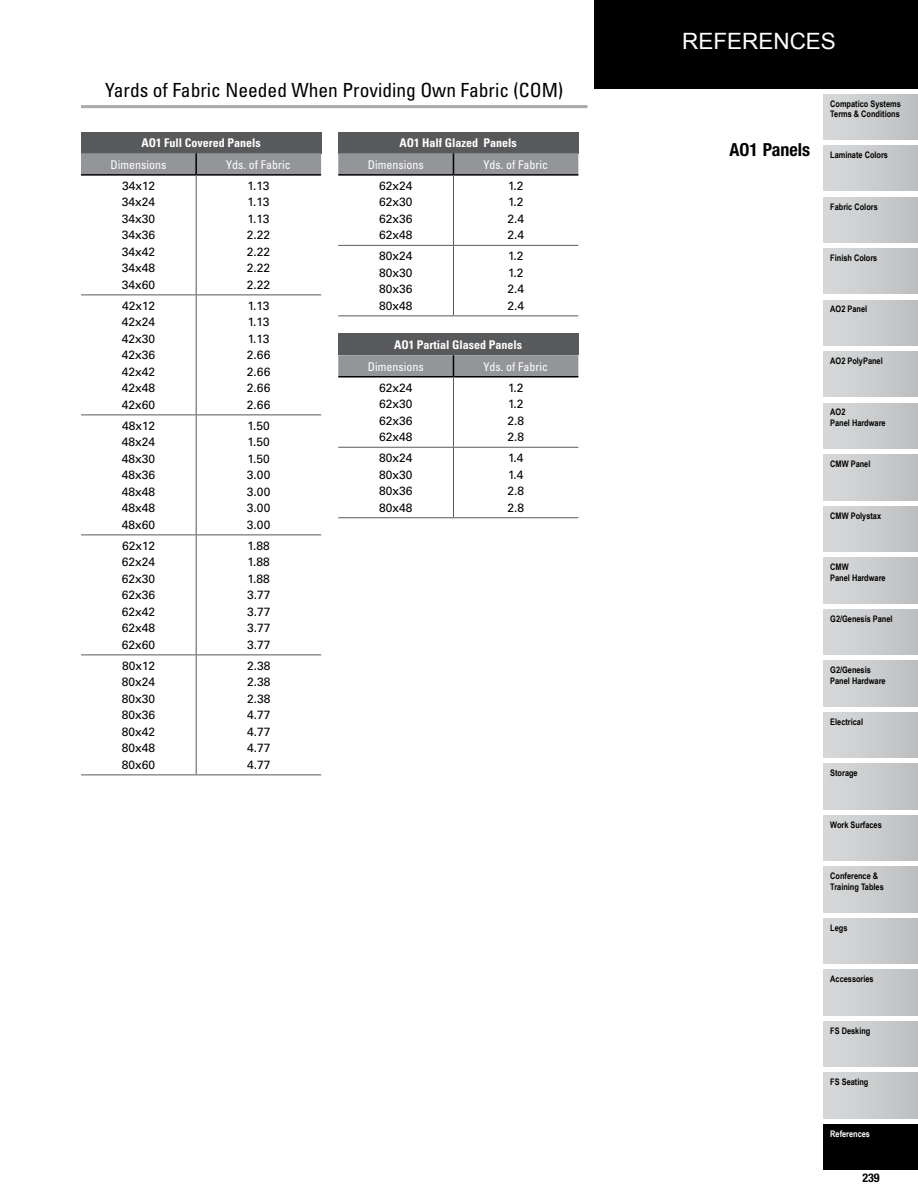
<style>
.page{position:relative;width:918px;height:1188px;background:#fff}
.page>*{position:absolute;margin:0;border:0;box-sizing:border-box;transform-origin:0 0}
.t1{font:22.5px "Arial";color:#fff}
.t2{font:condensed 19.5px "Univers";color:#000}
.t3{font:700 condensed 18px "Helvetica Neue LT Std";color:#000}
.t4{font:12px/16.5px "Univers";color:#000;text-align:justify}
.t5{font:condensed 12px "Univers";color:#fff}
.t6{font:700 condensed 12px "Univers";color:#fff}
.t7{font:700 condensed 12px "Helvetica Neue LT Std";color:#000}
.t8{font:700 9px/10.8px "Arial Narrow";color:#000}
.t9{font:700 9px "Arial Narrow";color:#fff}
</style>
<div class="page">
<div style="left:824px;top:94px;width:94px;height:45px;background:linear-gradient(to right,#d8dadb,#bdbfc1)"></div>
<div style="left:824px;top:352px;width:94px;height:45px;background:linear-gradient(to right,#d8dadb,#bdbfc1)"></div>
<div style="left:824px;top:403px;width:94px;height:45px;background:linear-gradient(to right,#d8dadb,#bdbfc1)"></div>
<div style="left:824px;top:455px;width:94px;height:45px;background:linear-gradient(to right,#d8dadb,#bdbfc1)"></div>
<div style="left:824px;top:300px;width:94px;height:45px;background:linear-gradient(to right,#d8dadb,#bdbfc1)"></div>
<div style="left:824px;top:146px;width:94px;height:45px;background:linear-gradient(to right,#d8dadb,#bdbfc1)"></div>
<div style="left:824px;top:197px;width:94px;height:45px;background:linear-gradient(to right,#d8dadb,#bdbfc1)"></div>
<div style="left:824px;top:249px;width:94px;height:45px;background:linear-gradient(to right,#d8dadb,#bdbfc1)"></div>
<div style="left:824px;top:1124px;width:94px;height:46px;background:#000"></div>
<div style="left:824px;top:1073px;width:94px;height:45px;background:linear-gradient(to right,#d8dadb,#bdbfc1)"></div>
<div style="left:824px;top:918px;width:94px;height:46px;background:linear-gradient(to right,#d8dadb,#bdbfc1)"></div>
<div style="left:824px;top:970px;width:94px;height:45px;background:linear-gradient(to right,#d8dadb,#bdbfc1)"></div>
<div style="left:824px;top:1021px;width:94px;height:46px;background:linear-gradient(to right,#d8dadb,#bdbfc1)"></div>
<div style="left:824px;top:506px;width:94px;height:46px;background:linear-gradient(to right,#d8dadb,#bdbfc1)"></div>
<div style="left:824px;top:764px;width:94px;height:45px;background:linear-gradient(to right,#d8dadb,#bdbfc1)"></div>
<div style="left:824px;top:815px;width:94px;height:46px;background:linear-gradient(to right,#d8dadb,#bdbfc1)"></div>
<div style="left:824px;top:867px;width:94px;height:45px;background:linear-gradient(to right,#d8dadb,#bdbfc1)"></div>
<div style="left:824px;top:712px;width:94px;height:46px;background:linear-gradient(to right,#d8dadb,#bdbfc1)"></div>
<div style="left:824px;top:558px;width:94px;height:45px;background:linear-gradient(to right,#d8dadb,#bdbfc1)"></div>
<div style="left:824px;top:609px;width:94px;height:46px;background:linear-gradient(to right,#d8dadb,#bdbfc1)"></div>
<div style="left:824px;top:661px;width:94px;height:45px;background:linear-gradient(to right,#d8dadb,#bdbfc1)"></div>
<div style="left:594px;top:0;width:324px;height:88px;background:#000"></div>
<hr style="left:81px;top:105px;width:507px;height:3px;background:#a7a9ac">
<div style="left:81px;top:132px;width:240px;height:21px;background:#58595b"></div>
<div style="left:81px;top:153px;width:240px;height:21px;background:#939598"></div>
<hr style="left:195px;top:153px;width:2px;height:21px;background:#000">
<hr style="left:81px;top:174px;width:115px;height:2px;background:#000">
<hr style="left:196px;top:174px;width:125px;height:2px;background:#000">
<hr style="left:81px;top:775px;width:115px;height:1px;background:#58595b">
<hr style="left:196px;top:775px;width:125px;height:1px;background:#58595b">
<hr style="left:196px;top:176px;width:1px;height:119px;background:#58595b">
<hr style="left:81px;top:295px;width:115px;height:1px;background:#58595b">
<hr style="left:196px;top:295px;width:125px;height:1px;background:#58595b">
<hr style="left:196px;top:295px;width:1px;height:120px;background:#58595b">
<hr style="left:81px;top:415px;width:115px;height:1px;background:#58595b">
<hr style="left:196px;top:415px;width:125px;height:1px;background:#58595b">
<hr style="left:196px;top:415px;width:1px;height:120px;background:#58595b">
<hr style="left:81px;top:535px;width:115px;height:1px;background:#58595b">
<hr style="left:196px;top:535px;width:125px;height:1px;background:#58595b">
<hr style="left:196px;top:535px;width:1px;height:120px;background:#58595b">
<hr style="left:81px;top:655px;width:115px;height:1px;background:#58595b">
<hr style="left:196px;top:655px;width:125px;height:1px;background:#58595b">
<hr style="left:196px;top:655px;width:1px;height:120px;background:#58595b">
<div style="left:338px;top:132px;width:240px;height:21px;background:#58595b"></div>
<div style="left:338px;top:153px;width:240px;height:21px;background:#939598"></div>
<hr style="left:338px;top:174px;width:115px;height:2px;background:#000">
<hr style="left:453px;top:174px;width:125px;height:2px;background:#000">
<hr style="left:453px;top:176px;width:1px;height:69px;background:#58595b">
<hr style="left:338px;top:245px;width:115px;height:1px;background:#58595b">
<hr style="left:453px;top:245px;width:125px;height:1px;background:#58595b">
<hr style="left:453px;top:246px;width:1px;height:70px;background:#58595b">
<hr style="left:338px;top:316px;width:115px;height:1px;background:#58595b">
<hr style="left:453px;top:316px;width:125px;height:1px;background:#58595b">
<div style="left:338px;top:334px;width:240px;height:21px;background:#58595b"></div>
<div style="left:338px;top:355px;width:240px;height:21px;background:#939598"></div>
<hr style="left:338px;top:376px;width:115px;height:2px;background:#000">
<hr style="left:453px;top:376px;width:125px;height:2px;background:#000">
<hr style="left:453px;top:378px;width:1px;height:69px;background:#58595b">
<hr style="left:338px;top:447px;width:115px;height:1px;background:#58595b">
<hr style="left:453px;top:447px;width:125px;height:1px;background:#58595b">
<hr style="left:453px;top:448px;width:1px;height:69px;background:#58595b">
<hr style="left:338px;top:517px;width:115px;height:1px;background:#58595b">
<hr style="left:453px;top:517px;width:125px;height:1px;background:#58595b">
<h2 class="t2" style="left:105px;top:77px;width:460px">Yards of Fabric Needed When Providing Own Fabric (COM)</h2>
<p class="t6" style="left:141px;top:136px;width:121px">AO1 Full Covered Panels</p>
<p class="t5" style="left:111px;top:157px;width:57px">Dimensions</p>
<p class="t5" style="left:226px;top:157px;width:66px">Yds. of Fabric</p>
<p class="t4" style="left:122px;top:177px;width:35px">34x12<br>34x24<br>34x30<br>34x36<br>34x42<br>34x48<br>34x60</p>
<p class="t4" style="left:247px;top:177px;width:25px">1.13<br>1.13<br>1.13<br>2.22<br>2.22<br>2.22<br>2.22</p>
<p class="t4" style="left:122px;top:297px;width:35px">42x12<br>42x24<br>42x30<br>42x36<br>42x42<br>42x48<br>42x60</p>
<p class="t4" style="left:247px;top:297px;width:25px">1.13<br>1.13<br>1.13<br>2.66<br>2.66<br>2.66<br>2.66</p>
<p class="t4" style="left:122px;top:417px;width:35px">48x12<br>48x24<br>48x30<br>48x36<br>48x48<br>48x48<br>48x60</p>
<p class="t4" style="left:247px;top:417px;width:25px">1.50<br>1.50<br>1.50<br>3.00<br>3.00<br>3.00<br>3.00</p>
<p class="t4" style="left:122px;top:537px;width:35px">62x12<br>62x24<br>62x30<br>62x36<br>62x42<br>62x48<br>62x60</p>
<p class="t4" style="left:247px;top:537px;width:25px">1.88<br>1.88<br>1.88<br>3.77<br>3.77<br>3.77<br>3.77</p>
<p class="t4" style="left:122px;top:657px;width:35px">80x12<br>80x24<br>80x30<br>80x36<br>80x42<br>80x48<br>80x60</p>
<p class="t4" style="left:247px;top:657px;width:25px">2.38<br>2.38<br>2.38<br>4.77<br>4.77<br>4.77<br>4.77</p>
<p class="t6" style="left:400px;top:136px;width:119px">AO1 Half Glazed Panels</p>
<p class="t5" style="left:368px;top:157px;width:57px">Dimensions</p>
<p class="t5" style="left:484px;top:157px;width:66px">Yds. of Fabric</p>
<p class="t4" style="left:379px;top:177px;width:35px">62x24<br>62x30<br>62x36<br>62x48</p>
<p class="t4" style="left:508px;top:177px;width:18px">1.2<br>1.2<br>2.4<br>2.4</p>
<p class="t4" style="left:379px;top:248px;width:35px">80x24<br>80x30<br>80x36<br>80x48</p>
<p class="t4" style="left:508px;top:248px;width:18px">1.2<br>1.2<br>2.4<br>2.4</p>
<p class="t6" style="left:394px;top:338px;width:129px">AO1 Partial Glased Panels</p>
<p class="t5" style="left:368px;top:359px;width:57px">Dimensions</p>
<p class="t5" style="left:484px;top:359px;width:66px">Yds. of Fabric</p>
<p class="t4" style="left:379px;top:379px;width:35px">62x24<br>62x30<br>62x36<br>62x48</p>
<p class="t4" style="left:508px;top:379px;width:18px">1.2<br>1.2<br>2.8<br>2.8</p>
<p class="t4" style="left:379px;top:450px;width:35px">80x24<br>80x30<br>80x36<br>80x48</p>
<p class="t4" style="left:508px;top:450px;width:18px">1.4<br>1.4<br>2.8<br>2.8</p>
<h1 class="t1" style="left:682px;top:26px;width:155px">REFERENCES</h1>
<h3 class="t3" style="left:729px;top:138px;width:82px">AO1 Panels</h3>
<p class="t8" style="left:830px;top:97px;width:72px">Compatico Systems<br>Terms &amp; Conditions</p>
<p class="t8" style="left:830px;top:149px;width:59px">Laminate Colors</p>
<p class="t8" style="left:830px;top:201px;width:49px">Fabric Colors</p>
<p class="t8" style="left:830px;top:252px;width:49px">Finish Colors</p>
<p class="t8" style="left:830px;top:303px;width:38px">AO2 Panel</p>
<p class="t8" style="left:830px;top:355px;width:54px">AO2 PolyPanel</p>
<p class="t8" style="left:830px;top:406px;width:57px">AO2<br>Panel Hardware</p>
<p class="t8" style="left:830px;top:458px;width:42px">CMW Panel</p>
<p class="t8" style="left:830px;top:510px;width:52px">CMW Polystax</p>
<p class="t8" style="left:830px;top:561px;width:57px">CMW<br>Panel Hardware</p>
<p class="t8" style="left:830px;top:613px;width:64px">G2/Genesis Panel</p>
<p class="t8" style="left:830px;top:664px;width:57px">G2/Genesis<br>Panel Hardware</p>
<p class="t8" style="left:830px;top:716px;width:34px">Electrical</p>
<p class="t8" style="left:830px;top:767px;width:29px">Storage</p>
<p class="t8" style="left:830px;top:819px;width:53px">Work Surfaces</p>
<p class="t8" style="left:830px;top:870px;width:55px">Conference &amp;<br>Training Tables</p>
<p class="t8" style="left:830px;top:921px;width:19px">Legs</p>
<p class="t8" style="left:830px;top:973px;width:45px">Accessories</p>
<p class="t8" style="left:830px;top:1025px;width:42px">FS Desking</p>
<p class="t8" style="left:830px;top:1076px;width:40px">FS Seating</p>
<p class="t9" style="left:830px;top:1127px;width:41px">References</p>
<p class="t7" style="left:862px;top:1170px;width:19px">239</p>
</div>
